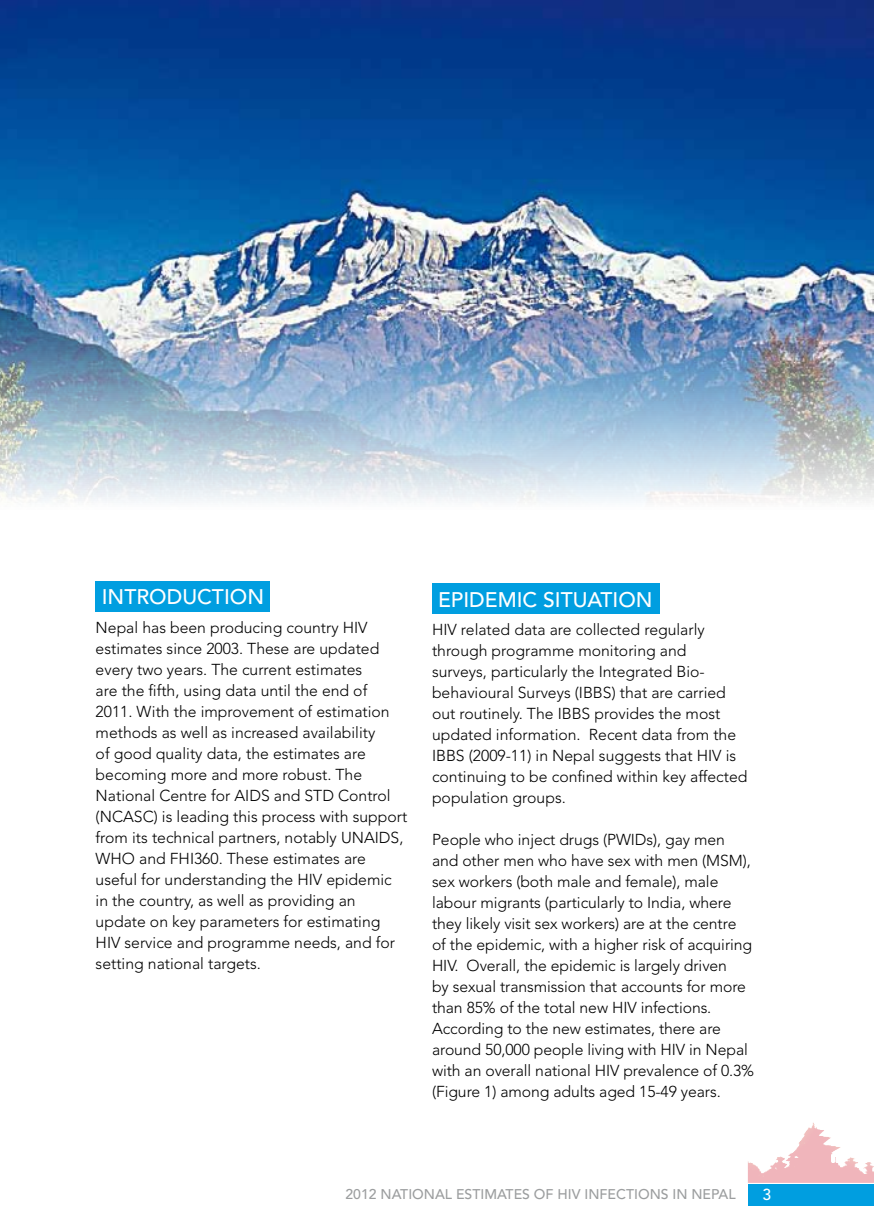
<style>
.page{position:relative;width:874px;height:1216px;background:#fff}
.page>*{position:absolute;margin:0;border:0;box-sizing:border-box;transform-origin:0 0}
.t1{font:500 21px "Avenir";color:#fff}
.t2{font:300 15.75px/21px "Avenir";color:#000}
.t3{font:500 15.75px "Avenir";color:#fff}
.t4{font:500 14px "Avenir";color:#9c9e9f}
</style>
<div class="page">
<div style="left:747px;top:1184px;width:126px;height:21px;background:#009ee0"></div>
<img style="left:783px;top:1127px;width:29px;height:41px">
<img style="left:0;top:0;width:873px;height:501px">
<div style="left:96px;top:581px;width:173px;height:31px;background:#009ee0"></div>
<div style="left:432px;top:583px;width:226px;height:31px;background:#009ee0"></div>
<h1 class="t1" style="left:102px;top:585px;width:159px">INTRODUCTION</h1>
<p class="t2" style="left:96px;top:617px;width:313px">Nepal has been producing country HIV estimates since 2003. These are updated every two years. The current estimates<br>are the fifth, using data until the end of 2011. With the improvement of estimation methods as well as increased availability<br>of good quality data, the estimates are becoming more and more robust. The National Centre for AIDS and STD Control (NCASC) is leading this process with support from its technical partners, notably UNAIDS, WHO and FHI360. These estimates are useful for understanding the HIV epidemic in the country, as well as providing an update on key parameters for estimating HIV service and programme needs, and for setting national targets.</p>
<h1 class="t1" style="left:438px;top:587px;width:14px">EPIDEMIC</h1>
<h1 class="t1" style="left:543px;top:587px;width:106px">SITUATION</h1>
<p class="t2" style="left:432px;top:619px;width:317px">HIV related data are collected regularly through programme monitoring and<br>surveys, particularly the Integrated Bio&shy;behavioural Surveys (IBBS) that are carried out routinely. The IBBS provides the most updated information. Recent data from the IBBS (2009-11) in Nepal suggests that HIV is continuing to be confined within key affected population groups.</p>
<p class="t2" style="left:432px;top:829px;width:323px">People who inject drugs (PWIDs), gay men and other men who have sex with men (MSM), sex workers (both male and female), male labour migrants (particularly to India, where they likely visit sex workers) are at the centre of the epidemic, with a higher risk of acquiring HIV. Overall, the epidemic is largely driven<br>by sexual transmission that accounts for more than 85% of the total new HIV infections.<br>According to the new estimates, there are around 50,000 people living with HIV in Nepal with an overall national HIV prevalence of 0.3% (Figure 1) among adults aged 15-49 years.</p>
<p class="t4" style="left:345px;top:1186px;width:129px">2012 NATI ONAL ESTIMATES</p>
<p class="t4" style="left:533px;top:1186px;width:82px">OF HIV INFECTI</p>
<p class="t4" style="left:637px;top:1186px;width:74px">ONS IN NEPA</p>
<p class="t4" style="left:728px;top:1186px;width:9px">L</p>
<p class="t3" style="left:762px;top:1186px;width:10px">3</p>
</div>
